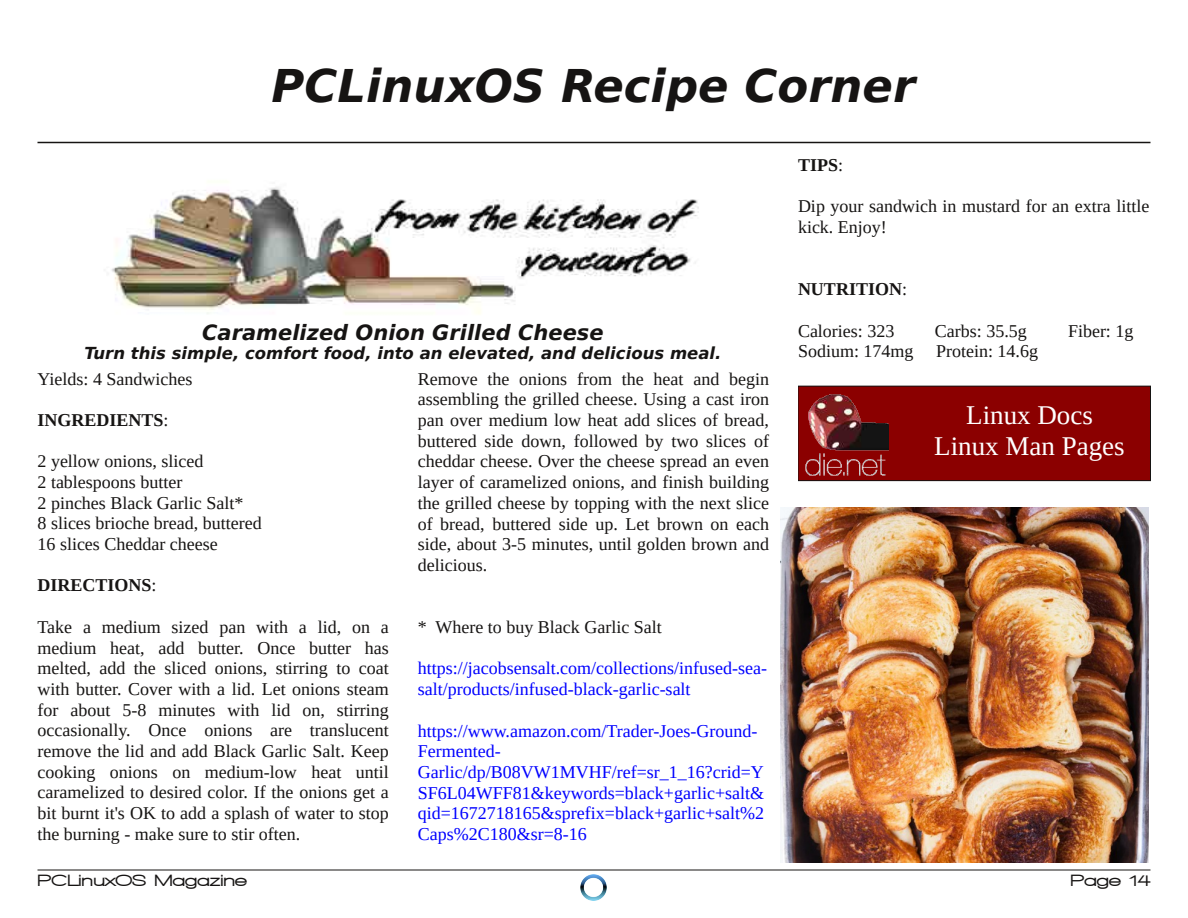
<style>
.page{position:relative;width:1188px;height:918px;background:#fff}
.page>*{position:absolute;margin:0;border:0;box-sizing:border-box;transform-origin:0 0}
.t1{font:italic 700 45px "Bitstream Vera Sans";color:#161413}
.t2{font:27px/31px "Liberation Serif";color:#fff;text-align:center}
.t3{font:italic 700 21px "Bitstream Vera Sans";color:#161413}
.t4{font:18px/20.7px "Liberation Serif";color:#161413}
.t5{font:18px/20.7px "Liberation Serif";color:#00f}
.t6{font:700 18px "Liberation Serif";color:#161413}
.t7{font:italic 700 16.5px "Bitstream Vera Sans";color:#161413}
.t8{font:900 16.5px "Walkway Expand";color:#161413}
.s1{font-weight:400}
</style>
<div class="page">
<hr style="left:38px;top:142px;width:1112px;height:1px;background:#161413">
<hr style="left:38px;top:870px;width:1112px;height:1px;background:#161413">
<img style="left:580px;top:874px;width:27px;height:27px">
<img style="left:111px;top:187px;width:588px;height:127px">
<img style="left:780px;top:507px;width:369px;height:355px">
<div style="left:798px;top:386px;width:352px;height:95px;background:#8b0000"></div>
<div style="left:798px;top:386px;width:352px;height:95px;border:1px solid #161413"></div>
<img style="left:805px;top:394px;width:83px;height:82px">
<h1 class="t1" style="left:272px;top:60px;width:645px">PCLinuxOS Recipe Corner</h1>
<p class="t3" style="left:202px;top:320px;width:403px">Caramelized Onion Grilled Cheese</p>
<p class="t7" style="left:84px;top:344px;width:639px">Turn this simple, comfort food, into an elevated, and delicious meal.</p>
<p class="t4" style="left:38px;top:368px;width:156px">Yields: 4 Sandwiches</p>
<p class="t6" style="left:38px;top:410px;width:133px">INGREDIENTS<span class="s1">:</span></p>
<p class="t4" style="left:38px;top:451px;width:226px">2 yellow onions, sliced<br>2 tablespoons butter<br>2 pinches Black Garlic Salt*<br>8 slices brioche bread, buttered<br>16 slices Cheddar cheese</p>
<p class="t6" style="left:38px;top:575px;width:121px">DIRECTIONS<span class="s1">:</span></p>
<p class="t4" style="left:38px;top:616px;width:353px;text-align:justify">Take a medium sized pan with a lid, on a medium heat, add butter. Once butter has melted, add the sliced onions, stirring to coat with butter. Cover with a lid. Let onions steam for about 5-8 minutes with lid on, stirring occasionally. Once onions are translucent remove the lid and add Black Garlic Salt. Keep cooking onions on medium-low heat until caramelized to desired color. If the onions get a bit burnt it's OK to add a splash of water to stop the burning - make sure to stir often.</p>
<p class="t4" style="left:418px;top:368px;width:353px;text-align:justify">Remove the onions from the heat and begin assembling the grilled cheese. Using a cast iron pan over medium low heat add slices of bread, buttered side down, followed by two slices of cheddar cheese. Over the cheese spread an even layer of caramelized onions, and finish building the grilled cheese by topping with the next slice of bread, buttered side up. Let brown on each side, about 3-5 minutes, until golden brown and delicious.</p>
<p class="t4" style="left:418px;top:617px;width:246px">* Where to buy Black Garlic Salt</p>
<p class="t5" style="left:418px;top:658px;width:351px">https://jacobsensalt.com/collections/infused-sea&shy;salt/products/infused-black-garlic-salt</p>
<p class="t5" style="left:418px;top:720px;width:348px">https://www.amazon.com/Trader-Joes-Ground-Fermented-Garlic/dp/B08VW1MVHF/ref=sr_1_16?crid=Y SF6L04WFF81&amp;keywords=black+garlic+salt&amp; qid=1672718165&amp;sprefix=black+garlic+salt%2<br>Caps%2C180&amp;sr=8-16</p>
<p class="t6" style="left:798px;top:155px;width:47px">TIPS<span class="s1">:</span></p>
<p class="t4" style="left:798px;top:196px;width:353px">Dip your sandwich in mustard for an extra little kick. Enjoy!</p>
<p class="t6" style="left:798px;top:279px;width:111px">NUTRITION<span class="s1">:</span></p>
<p class="t4" style="left:798px;top:320px;width:98px">Calories: 323</p>
<p class="t4" style="left:935px;top:320px;width:93px">Carbs: 35.5g</p>
<p class="t4" style="left:1068px;top:320px;width:67px">Fiber: 1g</p>
<p class="t4" style="left:798px;top:341px;width:117px">Sodium: 174mg</p>
<p class="t4" style="left:936px;top:341px;width:103px">Protein: 14.6g</p>
<h2 class="t2" style="left:934px;top:400px;width:192px">Linux Docs<br>Linux Man Pages</h2>
<p class="t8" style="left:38px;top:871px;width:211px">PCLinuxOS Magazine</p>
<p class="t8" style="left:1071px;top:871px;width:82px">Page 14</p>
</div>
